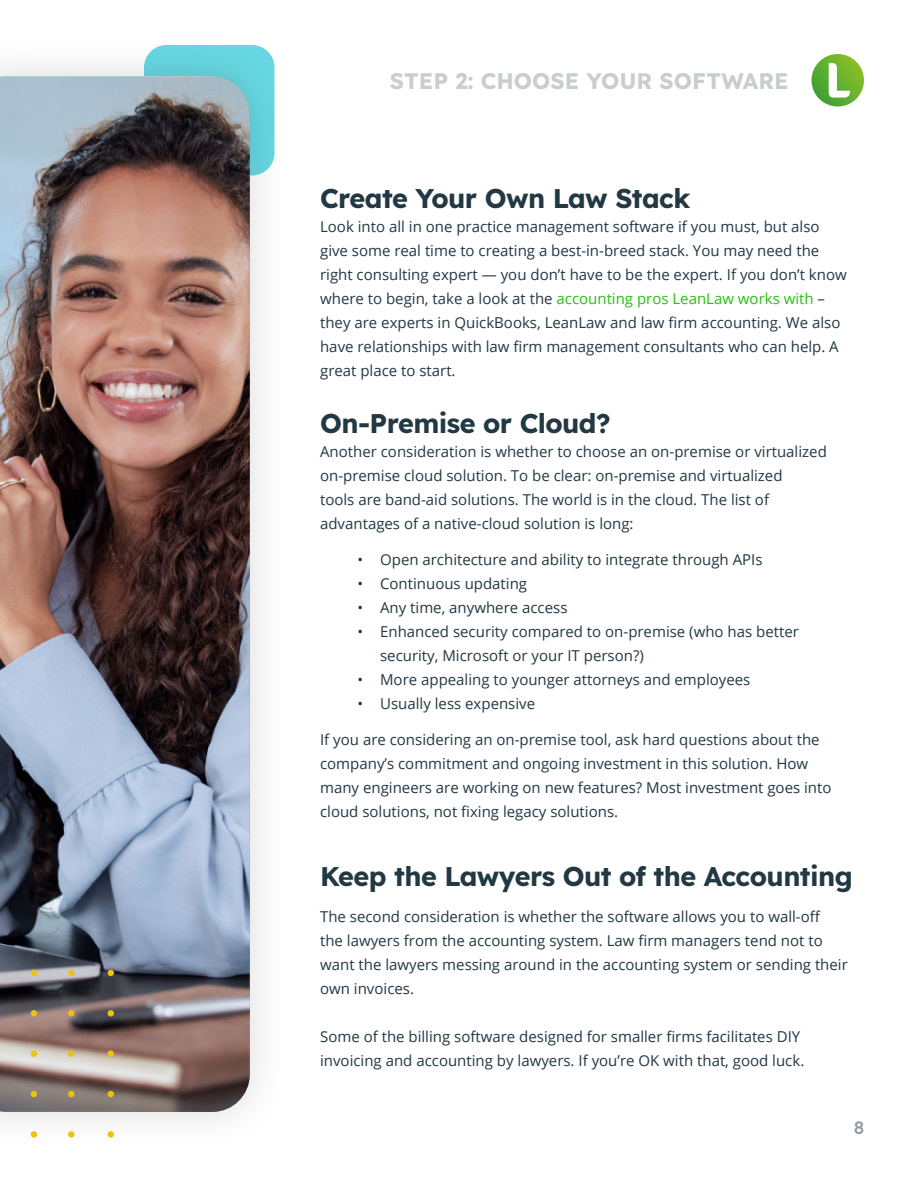
<style>
.page{position:relative;width:918px;height:1188px;background:#fff}
.page>*{position:absolute;margin:0;border:0;box-sizing:border-box;transform-origin:0 0}
.t1{font:700 27px "Lexend";letter-spacing:-.02em;color:#223843}
.t2{font:700 22.5px "Lexend";color:#c8cdd0}
.t3{font:500 18px "Lexend";color:#223843}
.t4{font:15px/24px "Open Sans";color:#223843}
.s1{color:#29bf12}
</style>
<div class="page">
<div style="left:0;top:34px;width:292px;height:1120px;background:#000;opacity:.15"></div>
<img style="left:0;top:76px;width:250px;height:1036px">
<svg style="left:0;top:970px;width:114px;height:168px;background:#968a85"></svg>
<svg style="left:812px;top:54px;width:52px;height:52px"></svg>
<svg style="left:829px;top:63px;width:21px;height:35px"></svg>
<h2 class="t2" style="left:390px;top:64px;width:400px">STEP 2: CHOOSE YOUR SOFTWARE</h2>
<h1 class="t1" style="left:320px;top:179px;width:372px">Create Your Own Law Stack</h1>
<p class="t4" style="left:320px;top:214px;width:528px">Look into all in one practice management software if you must, but also give some real time to creating a best-in-breed stack. You may need the right consulting expert — you don’t have to be the expert. If you don’t know where to begin, take a look at the <span class="s1">accounting pros LeanLaw works with</span> – they are experts in QuickBooks, LeanLaw and law firm accounting. We also have relationships with law firm management consultants who can help. A great place to start.</p>
<h1 class="t1" style="left:320px;top:403px;width:292px">On-Premise or Cloud?</h1>
<p class="t4" style="left:320px;top:439px;width:508px">Another consideration is whether to choose an on-premise or virtualized on-premise cloud solution. To be clear: on-premise and virtualized<br>tools are band-aid solutions. The world is in the cloud. The list of advantages of a native-cloud solution is long:</p>
<p class="t4" style="left:358px;top:547px;width:406px">• Open architecture and ability to integrate through APIs</p>
<p class="t4" style="left:358px;top:571px;width:171px">• Continuous updating</p>
<p class="t4" style="left:358px;top:595px;width:211px">• Any time, anywhere access</p>
<p class="t4" style="left:380px;top:619px;width:420px;text-indent:-22px">• Enhanced security compared to on-premise (who has better security, Microsoft or your IT person?)</p>
<p class="t4" style="left:358px;top:667px;width:394px">• More appealing to younger attorneys and employees</p>
<p class="t4" style="left:358px;top:691px;width:179px">• Usually less expensive</p>
<p class="t4" style="left:320px;top:727px;width:513px">If you are considering an on-premise tool, ask hard questions about the company’s commitment and ongoing investment in this solution. How many engineers are working on new features? Most investment goes into cloud solutions, not fixing legacy solutions.</p>
<h1 class="t1" style="left:320px;top:856px;width:534px">Keep the Lawyers Out of the Accounting</h1>
<p class="t4" style="left:320px;top:904px;width:529px">The second consideration is whether the software allows you to wall-off<br>the lawyers from the accounting system. Law firm managers tend not to want the lawyers messing around in the accounting system or sending their own invoices.</p>
<p class="t4" style="left:320px;top:1024px;width:486px">Some of the billing software designed for smaller firms facilitates DIY invoicing and accounting by lawyers. If you’re OK with that, good luck.</p>
<p class="t3" style="left:853px;top:1115px;width:12px">8</p>
</div>
